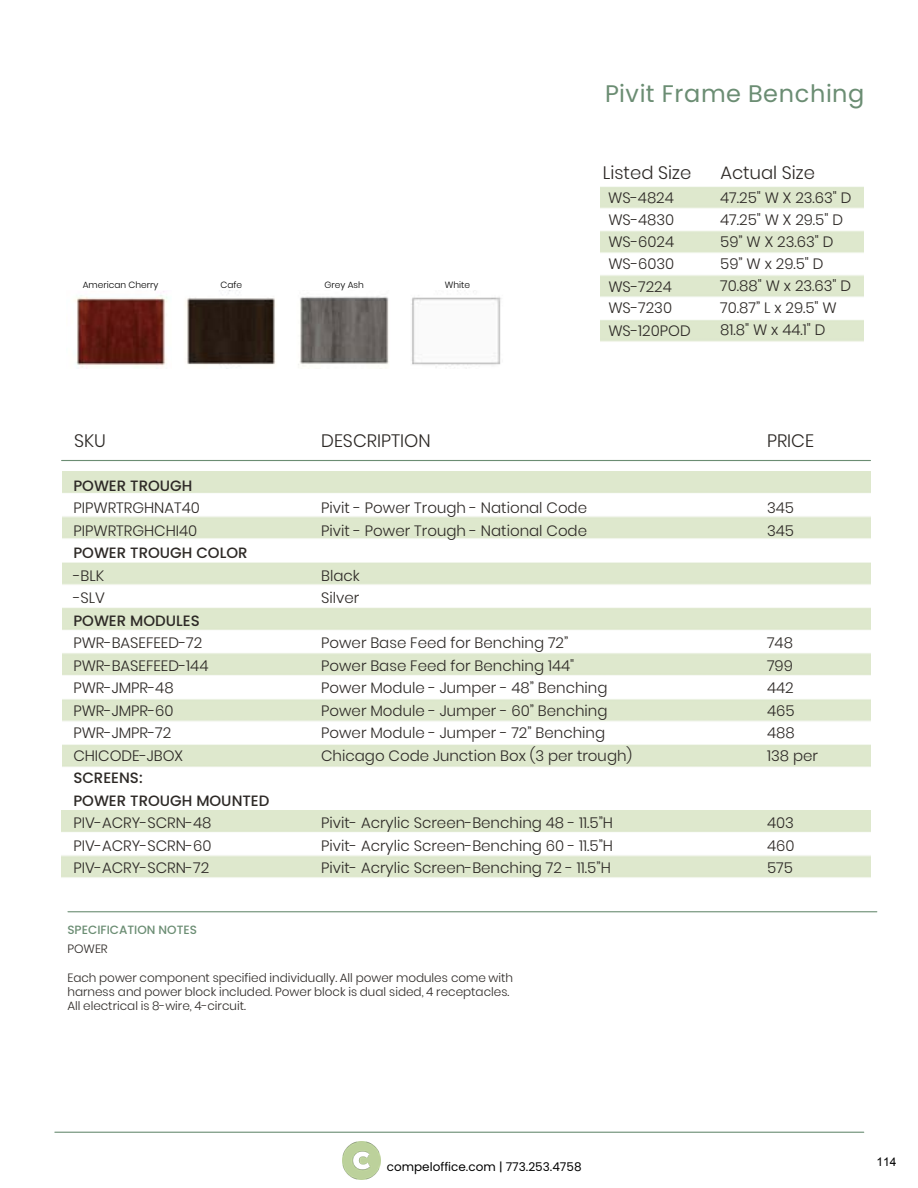
<style>
.page{position:relative;width:918px;height:1188px;background:#fff}
.page>*{position:absolute;margin:0;border:0;box-sizing:border-box;transform-origin:0 0}
.t1{font:24px "Poppins";letter-spacing:.025em;color:#6b8d73}
.t2{font:300 18px "Poppins";color:#2d2926}
.t3{font:300 15px/22.5px "Poppins";color:#2d2926}
.t4{font:500 15px/22.5px "Poppins";color:#2d2926}
.t5{font:300 12px/14px "Poppins";color:#2d2926}
.t6{font:12px "Poppins";color:#000}
.t7{font:500 12px "Poppins";color:#6b8d73}
.t8{font:12px "Arial";color:#000}
.t9{font:300 9px "Poppins";color:#000}
</style>
<div class="page">
<hr style="left:68px;top:911px;width:809px;height:1px;background:#6b8d73">
<img style="left:76px;top:291px;width:91px;height:78px">
<img style="left:186px;top:292px;width:90px;height:77px">
<img style="left:298px;top:296px;width:91px;height:70px">
<img style="left:411px;top:291px;width:90px;height:74px">
<hr style="left:55px;top:1132px;width:809px;height:1px;background:#6b8d73">
<img style="left:342px;top:1142px;width:39px;height:38px">
<hr style="left:62px;top:460px;width:808px;height:1px;background:#6b8d73">
<h1 class="t1" style="left:605px;top:80px;width:261px">Pivit Frame Benching</h1>
<p class="t9" style="left:83px;top:280px;width:77px">American Cherry</p>
<p class="t9" style="left:221px;top:280px;width:23px">Cafe</p>
<p class="t9" style="left:324px;top:280px;width:41px">Grey Ash</p>
<p class="t9" style="left:445px;top:280px;width:27px">White</p>
<p class="t2" style="left:74px;top:430px;width:33px">SKU</p>
<p class="t2" style="left:321px;top:430px;width:111px">DESCRIPTION</p>
<p class="t2" style="left:603px;top:162px;width:90px">Listed Size</p>
<p class="t2" style="left:720px;top:162px;width:96px">Actual Size</p>
<p class="t3" style="left:608px;top:187px;width:84px;line-height:22px">WS-4824<br>WS-4830<br>WS-6024<br>WS-6030<br>WS-7224<br>WS-7230<br>WS-120POD</p>
<p class="t3" style="left:720px;top:187px;width:133px;line-height:22px">47.25" W X 23.63" D<br>47.25" W X 29.5" D<br>59” W X 23.63" D<br>59” W x 29.5" D<br>70.88" W x 23.63" D<br>70.87” L x 29.5" W<br>81.8" W x 44.1" D</p>
<p class="t2" style="left:767px;top:430px;width:49px">PRICE</p>
<p class="t4" style="left:73px;top:474px;width:121px">POWER TROUGH</p>
<p class="t3" style="left:73px;top:497px;width:128px">PIPWRTRGHNAT40<br>PIPWRTRGHCHI40</p>
<p class="t4" style="left:73px;top:542px;width:176px">POWER TROUGH COLOR</p>
<p class="t3" style="left:73px;top:564px;width:33px">-BLK -SLV</p>
<p class="t4" style="left:73px;top:609px;width:128px">POWER MODULES</p>
<p class="t3" style="left:73px;top:632px;width:137px">PWR-BASEFEED-72<br>PWR-BASEFEED-144<br>PWR-JMPR-48<br>PWR-JMPR-60<br>PWR-JMPR-72<br>CHICODE-JBOX</p>
<p class="t4" style="left:73px;top:767px;width:198px">SCREENS:<br>POWER TROUGH MOUNTED</p>
<p class="t3" style="left:73px;top:812px;width:140px;text-align:justify">PIV-ACRY-SCRN-48<br>PIV-ACRY-SCRN-60<br>PIV-ACRY-SCRN-72</p>
<p class="t3" style="left:321px;top:497px;width:267px">Pivit - Power Trough - National Code<br>Pivit - Power Trough - National Code</p>
<p class="t3" style="left:321px;top:564px;width:40px">Black<br>Silver</p>
<p class="t3" style="left:321px;top:632px;width:313px">Power Base Feed for Benching 72”<br>Power Base Feed for Benching 144"<br>Power Module - Jumper - 48” Benching Power Module - Jumper - 60” Benching Power Module - Jumper - 72” Benching Chicago Code Junction Box (3 per trough)</p>
<p class="t3" style="left:321px;top:812px;width:293px;text-align:justify">Pivit- Acrylic Screen-Benching 48 - 11.5”H Pivit- Acrylic Screen-Benching 60 - 11.5”H Pivit- Acrylic Screen-Benching 72 - 11.5”H</p>
<p class="t7" style="left:67px;top:923px;width:131px">SPECIFICATION NOTES</p>
<p class="t5" style="left:67px;top:942px;width:42px">POWER</p>
<p class="t5" style="left:67px;top:971px;width:447px">Each power component specified individually. All power modules come with harness and power block included. Power block is dual sided, 4 receptacles.<br>All electrical is 8-wire, 4-circuit.</p>
<p class="t3" style="left:767px;top:497px;width:29px">345<br>345</p>
<p class="t3" style="left:767px;top:632px;width:53px">748<br>799<br>442<br>465<br>488<br>138 per</p>
<p class="t3" style="left:767px;top:812px;width:29px;text-align:justify">403<br>460<br>575</p>
<p class="t6" style="left:387px;top:1160px;width:196px">compeloffice.com | 773.253.4758</p>
<p class="t8" style="left:876px;top:1154px;width:22px">114</p>
</div>
